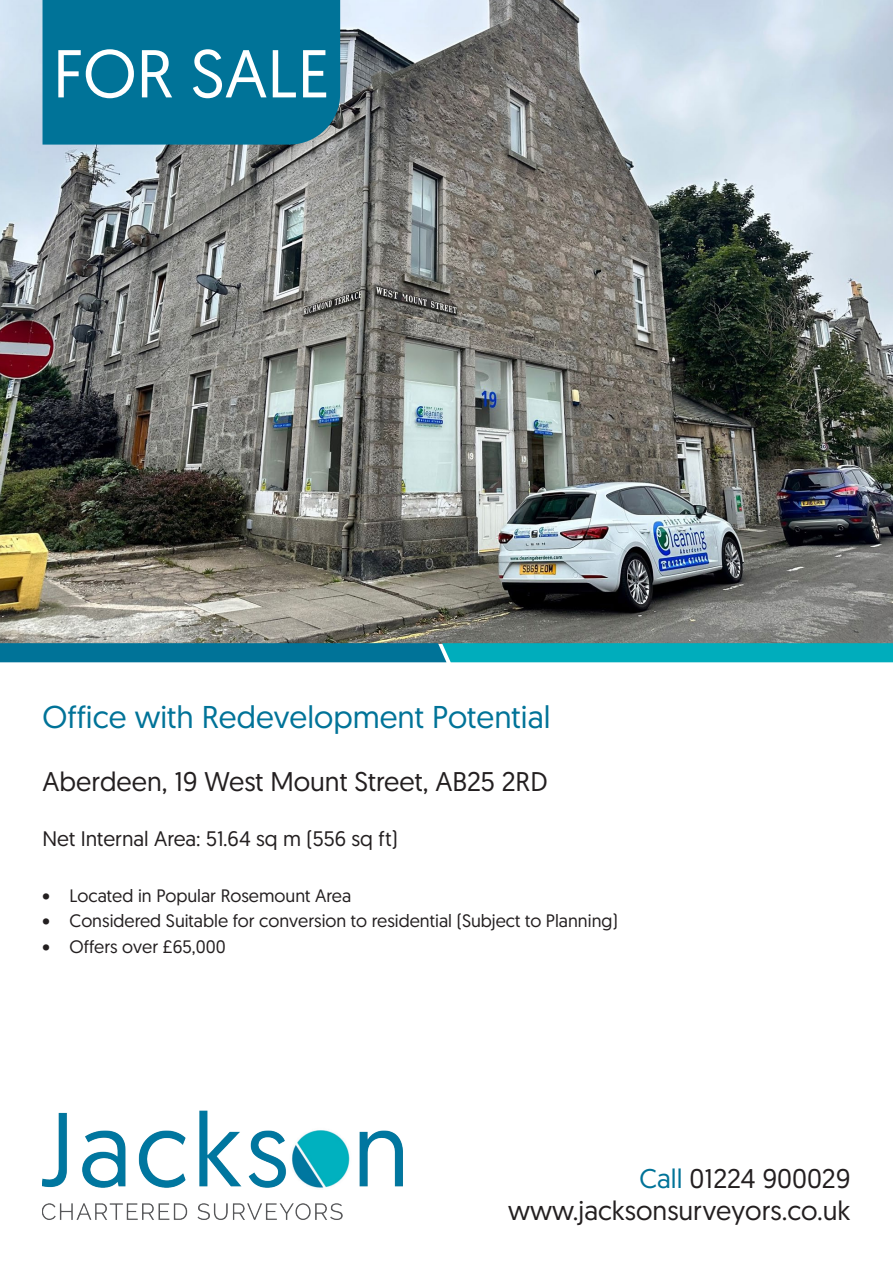
<style>
.page{position:relative;width:893px;height:1263px;background:#fff}
.page>*{position:absolute;margin:0;border:0;box-sizing:border-box;transform-origin:0 0}
.For_sale_let{font:67.5px "Geomanist";color:#fff}
.retail_office{font:31.5px "Geomanist";color:#007398}
.address{font:27px "Geomanist";color:#231f20}
.size{font:21px "Geomanist";color:#231f20}
.t1{font:18px "Geomanist";color:#231f20}
.s1{color:#007398}
</style>
<div class="page">
<img style="left:43px;top:1110px;width:360px;height:110px">
<img style="left:0;top:0;width:893px;height:643px">
<div style="left:43px;top:0;width:297px;height:145px;background:#007398"></div>
<svg style="left:0;top:643px;width:893px;height:19px;background:#0290a9"></svg>
<p class="For_sale_let" style="left:53px;top:30px;width:278px">FOR SALE</p>
<p class="retail_office" style="left:43px;top:697px;width:509px">Office with Redevelopment Potential</p>
<p class="address" style="left:43px;top:764px;width:507px">Aberdeen, 19 West Mount Street, AB25 2RD</p>
<p class="size" style="left:43px;top:825px;width:357px">Net Internal Area: 51.64 sq m (556 sq ft)</p>
<p class="t1" style="left:43px;top:884px;width:310px">• Located in Popular Rosemount Area</p>
<p class="t1" style="left:43px;top:909px;width:577px">• Considered Suitable for conversion to residential (Subject to Planning)</p>
<p class="t1" style="left:43px;top:935px;width:185px">• Offers over £65,000</p>
<p class="address" style="left:639px;top:1160px;width:212px"><span class="s1">Call</span> 01224 900029</p>
<p class="address" style="left:508px;top:1193px;width:344px">www.jacksonsurveyors.co.uk</p>
</div>
